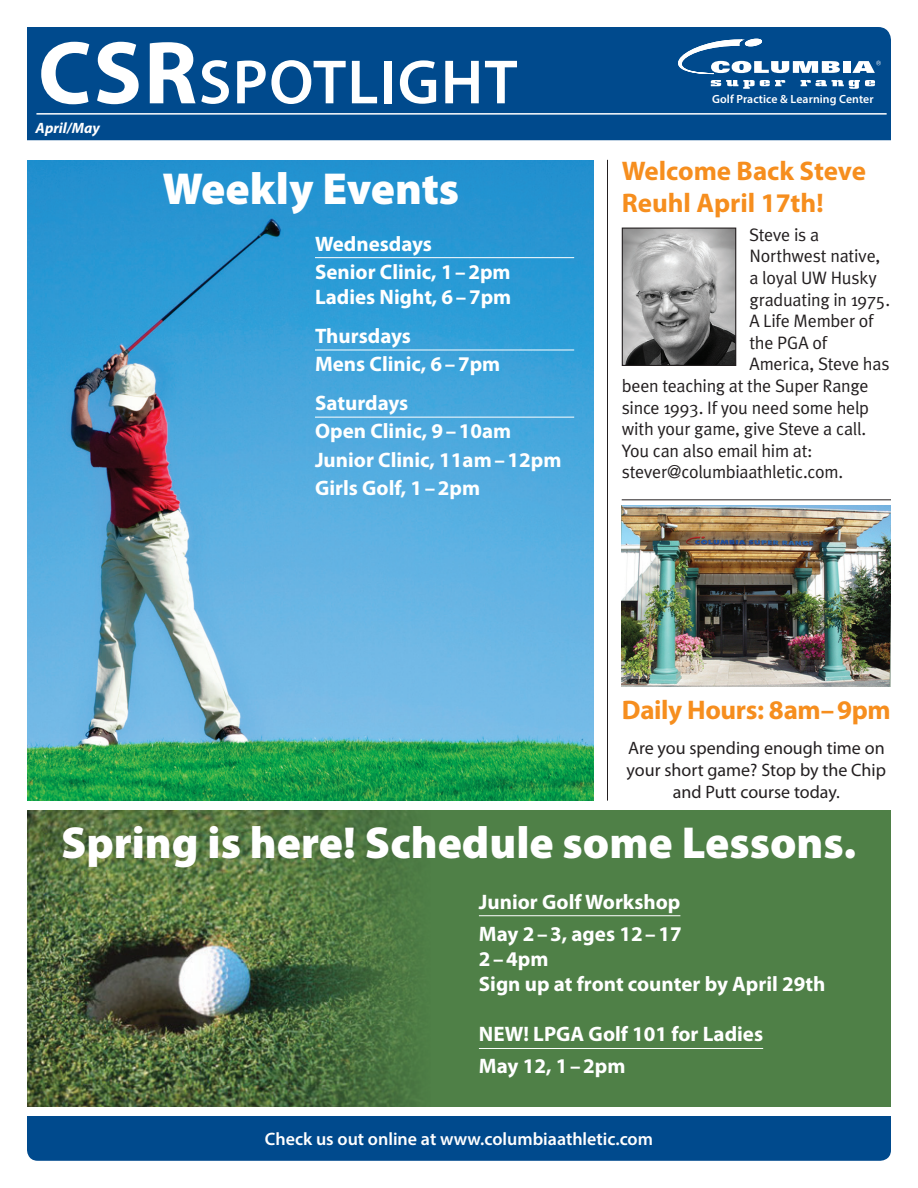
<style>
.page{position:relative;width:918px;height:1188px;background:#fff}
.page>*{position:absolute;margin:0;border:0;box-sizing:border-box;transform-origin:0 0}
.Newsletter_body{font:600 63px "Myriad Pro";letter-spacing:.02em;color:#fff}
.t1{font:900 45px "Myriad Pro";color:#fff}
.t2{font:700 27px/32.4px "Myriad Pro";letter-spacing:-.005em;color:#f68e1e}
.t3{font:700 21px/25.2px "Myriad Pro";color:#fff}
.Small_title{font:18px "Meta Plus Normal";letter-spacing:-.015em;color:#231f20}
.t4{font:18px/21.6px "Myriad Pro";color:#231f20;text-align:center}
.t5{font:600 18px "Myriad Pro";color:#fff}
.Newsletter_body-2{font:italic 700 15px "Myriad Pro";color:#fff}
.t6{font:600 11.85px "Myriad Pro";letter-spacing:.005em;color:#fff}
.s1{font-weight:700;font-size:90px}
</style>
<div class="page">
<div style="left:27px;top:810px;width:864px;height:296px;background:#4f8047"></div>
<img style="left:27px;top:810px;width:389px;height:296px">
<img style="left:28px;top:161px;width:565px;height:640px">
<div style="left:27px;top:27px;width:864px;height:113px;background:#004a8d"></div>
<div style="left:27px;top:1116px;width:864px;height:45px;background:#004a8d"></div>
<div style="left:843px;top:61px;width:7px;height:12px;background:#fff"></div>
<svg style="left:711px;top:80px;width:74px;height:9px"></svg>
<svg style="left:801px;top:80px;width:74px;height:9px"></svg>
<svg style="left:852px;top:61px;width:29px;height:12px"></svg>
<svg style="left:676px;top:39px;width:164px;height:35px"></svg>
<hr style="left:36px;top:113px;width:851px;height:2px;background:#fff">
<hr style="left:607px;top:160px;width:1px;height:641px;background:#231f20">
<img style="left:624px;top:230px;width:110px;height:134px">
<div style="left:622px;top:228px;width:114px;height:138px;border:1px solid #231f20"></div>
<hr style="left:622px;top:500px;width:269px;height:1px;background:#231f20">
<img style="left:622px;top:505px;width:269px;height:182px">
<hr style="left:315px;top:257px;width:259px;height:1px;background:#fff">
<hr style="left:315px;top:350px;width:259px;height:1px;background:#fff">
<hr style="left:315px;top:417px;width:259px;height:1px;background:#fff">
<hr style="left:479px;top:915px;width:201px;height:1px;background:#fff">
<hr style="left:479px;top:1048px;width:284px;height:1px;background:#fff">
<p class="Newsletter_body" style="left:38px;top:42px;width:481px"><span class="s1">CSR</span>SPOTLIGHT</p>
<p class="Newsletter_body-2" style="left:36px;top:118px;width:66px">April/May</p>
<p class="t1" style="left:163px;top:158px;width:298px">Weekly Events</p>
<p class="t3" style="left:315px;top:230px;width:118px">Wednesdays</p>
<p class="t3" style="left:315px;top:259px;width:198px">Senior Clinic, 1–2pm<br>Ladies Night, 6–7pm</p>
<p class="t3" style="left:315px;top:323px;width:98px">Thursdays</p>
<p class="t3" style="left:315px;top:351px;width:187px">Mens Clinic, 6–7pm</p>
<p class="t3" style="left:315px;top:390px;width:95px">Saturdays</p>
<p class="t3" style="left:315px;top:418px;width:198px">Open Clinic, 9–10am</p>
<p class="t3" style="left:315px;top:447px;width:248px">Junior Clinic, 11am–12pm</p>
<p class="t3" style="left:315px;top:475px;width:167px">Girls Golf, 1–2pm</p>
<p class="t6" style="left:712px;top:92px;width:163px">Golf Practice &amp; Learning Center</p>
<p class="t2" style="left:622px;top:154px;width:246px">Welcome Back Steve<br>Reuhl April 17th!</p>
<p class="Small_title" style="left:749px;top:224px;width:71px">Steve is a</p>
<p class="Small_title" style="left:749px;top:246px;width:133px">Northwest native,</p>
<p class="Small_title" style="left:749px;top:267px;width:129px">a loyal UW Husky</p>
<p class="Small_title" style="left:749px;top:289px;width:142px">graduating in 1975.</p>
<p class="Small_title" style="left:749px;top:311px;width:126px">A Life Member of</p>
<p class="Small_title" style="left:749px;top:332px;width:79px">the PGA of</p>
<p class="Small_title" style="left:749px;top:354px;width:142px">America, Steve has</p>
<p class="Small_title" style="left:622px;top:375px;width:248px">been teaching at the Super Range</p>
<p class="Small_title" style="left:622px;top:397px;width:249px">since 1993. If you need some help</p>
<p class="Small_title" style="left:622px;top:419px;width:246px">with your game, give Steve a call.</p>
<p class="Small_title" style="left:622px;top:440px;width:192px">You can also email him at:</p>
<p class="Small_title" style="left:622px;top:462px;width:223px">stever@columbiaathletic.com.</p>
<p class="t2" style="left:622px;top:693px;width:270px">Daily Hours: 8am–9pm</p>
<p class="t4" style="left:627px;top:737px;width:261px">Are you spending enough time on your short game? Stop by the Chip and Putt course today.</p>
<p class="t1" style="left:61px;top:813px;width:797px">Spring is here! Schedule some Lessons.</p>
<p class="t3" style="left:479px;top:888px;width:203px">Junior Golf Workshop</p>
<p class="t3" style="left:479px;top:920px;width:204px">May 2–3, ages 12–17</p>
<p class="t3" style="left:479px;top:945px;width:71px">2–4pm</p>
<p class="t3" style="left:479px;top:971px;width:348px">Sign up at front counter by April 29th</p>
<p class="t3" style="left:479px;top:1021px;width:286px">NEW! LPGA Golf 101 for Ladies</p>
<p class="t3" style="left:479px;top:1053px;width:148px">May 12, 1–2pm</p>
<p class="t5" style="left:265px;top:1128px;width:390px">Check us out online at www.columbiaathletic.com</p>
</div>
